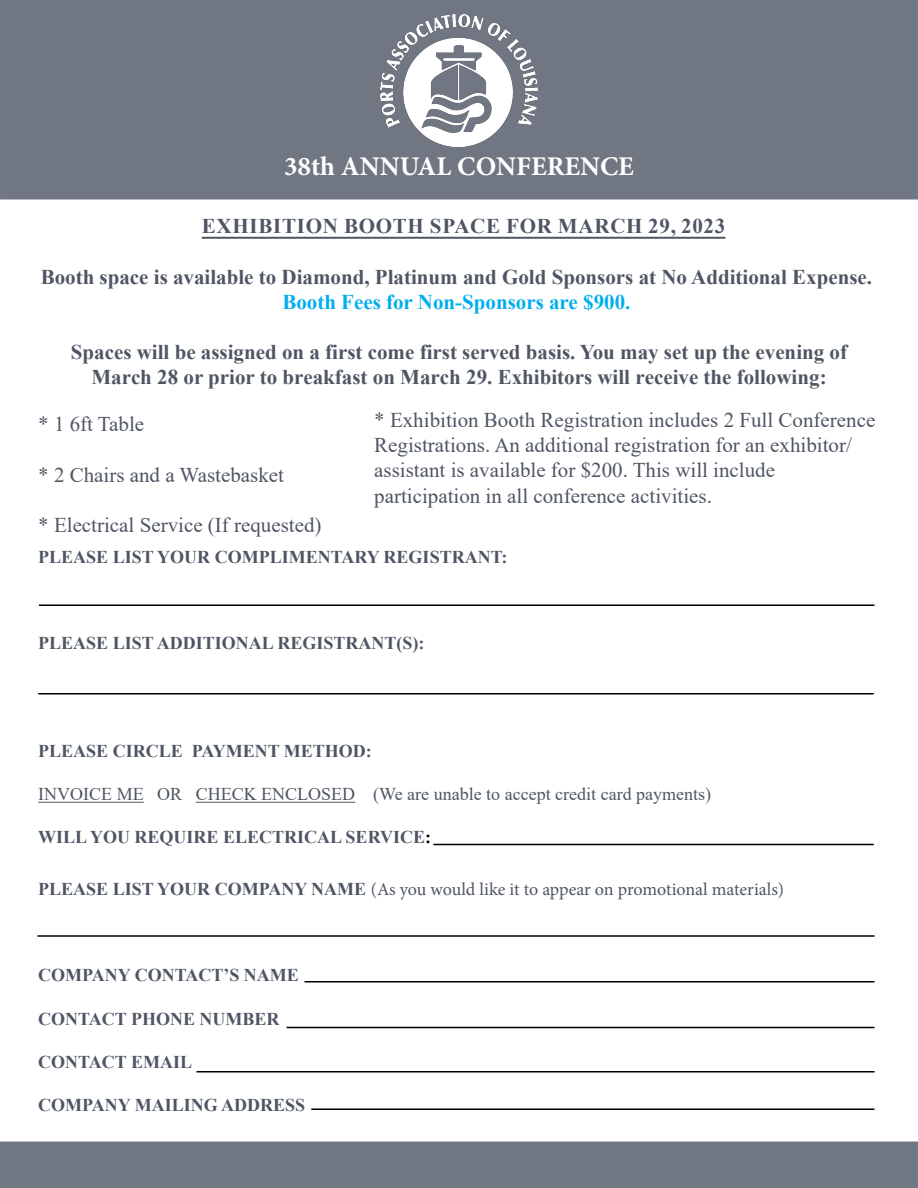
<style>
.page{position:relative;width:918px;height:1188px;background:#fff}
.page>*{position:absolute;margin:0;border:0;box-sizing:border-box;transform-origin:0 0}
.t1{font:700 27px "Minion Pro";color:#fff}
.t2{font:21px/25.2px "Times New Roman";color:#4f5663}
.t3{font:700 21px/25.2px "Times New Roman";color:#4f5663;text-align:center}
.t4{font:700 21px "Times New Roman";letter-spacing:.035em;color:#4f5663}
.t5{font:700 18px "Times New Roman";color:#4f5663}
.t6{font:18px "Minion Pro";letter-spacing:-.005em;color:#4f5663}
.t7{font:18px "Times New Roman";color:#4f5663}
.s1{color:#00aeef}
.s2{color:#000}
.s3{font-family:"Times New Roman";font-weight:700}
</style>
<div class="page">
<hr style="left:38px;top:802px;width:106px;height:1px;background:#4f5663">
<hr style="left:196px;top:802px;width:159px;height:1px;background:#4f5663">
<hr style="left:38px;top:935px;width:836px;height:2px;background:#000">
<hr style="left:304px;top:981px;width:570px;height:1px;background:#000">
<hr style="left:286px;top:1027px;width:588px;height:1px;background:#000">
<hr style="left:196px;top:1071px;width:678px;height:1px;background:#000">
<hr style="left:311px;top:1108px;width:563px;height:2px;background:#000">
<hr style="left:39px;top:604px;width:835px;height:2px;background:#000">
<hr style="left:38px;top:693px;width:836px;height:1px;background:#000">
<hr style="left:434px;top:844px;width:440px;height:1px;background:#000">
<div style="left:0;top:1142px;width:918px;height:46px;background:#717782"></div>
<div style="left:0;top:0;width:918px;height:200px;background:#717782;border:2px solid #4f5663"></div>
<img style="left:381px;top:15px;width:156px;height:132px">
<hr style="left:202px;top:237px;width:523px;height:2px;background:#4f5663">
<p class="t1" style="left:284px;top:148px;width:351px">38th ANNUAL CONFERENCE</p>
<p class="t4" style="left:202px;top:211px;width:525px">EXHIBITION BOOTH SPACE FOR MARCH 29, 2023</p>
<p class="t3" style="left:41px;top:263px;width:833px">Booth space is available to Diamond, Platinum and Gold Sponsors at No Additional Expense.<br><span class="s1">Booth Fees for Non-Sponsors are $900.</span></p>
<p class="t3" style="left:71px;top:339px;width:778px">Spaces will be assigned on a first come first served basis. You may set up the evening of<br>March 28 or prior to breakfast on March 29. Exhibitors will receive the following:</p>
<p class="t2" style="left:38px;top:411px;width:108px">* 1 6ft Table</p>
<p class="t2" style="left:38px;top:461px;width:247px">* 2 Chairs and a Wastebasket</p>
<p class="t2" style="left:38px;top:512px;width:285px">* Electrical Service (If requested)</p>
<p class="t2" style="left:374px;top:407px;width:503px">* Exhibition Booth Registration includes 2 Full Conference Registrations. An additional registration for an exhibitor/ assistant is available for $200. This will include participation in all conference activities.</p>
<p class="t5" style="left:38px;top:544px;width:471px">PLEASE LIST YOUR COMPLIMENTARY REGISTRANT:</p>
<p class="t5" style="left:38px;top:630px;width:388px">PLEASE LIST ADDITIONAL REGISTRANT(S):</p>
<p class="t5" style="left:38px;top:738px;width:335px">PLEASE CIRCLE PAYMENT METHOD:</p>
<p class="t7" style="left:38px;top:782px;width:674px">INVOICE ME OR CHECK ENCLOSED (We are unable to accept credit card payments)</p>
<p class="t5" style="left:38px;top:824px;width:394px">WILL YOU REQUIRE ELECTRICAL SERVICE<span class="s2">:</span></p>
<p class="t6" style="left:38px;top:877px;width:747px"><span class="s3">PLEASE LIST YOUR COMPANY NAME</span> (As you would like it to appear on promotional materials)</p>
<p class="t5" style="left:38px;top:962px;width:262px">COMPANY CONTACT’S NAME</p>
<p class="t5" style="left:38px;top:1006px;width:243px">CONTACT PHONE NUMBER</p>
<p class="t5" style="left:38px;top:1049px;width:155px">CONTACT EMAIL</p>
<p class="t5" style="left:38px;top:1092px;width:268px">COMPANY MAILING ADDRESS</p>
</div>
